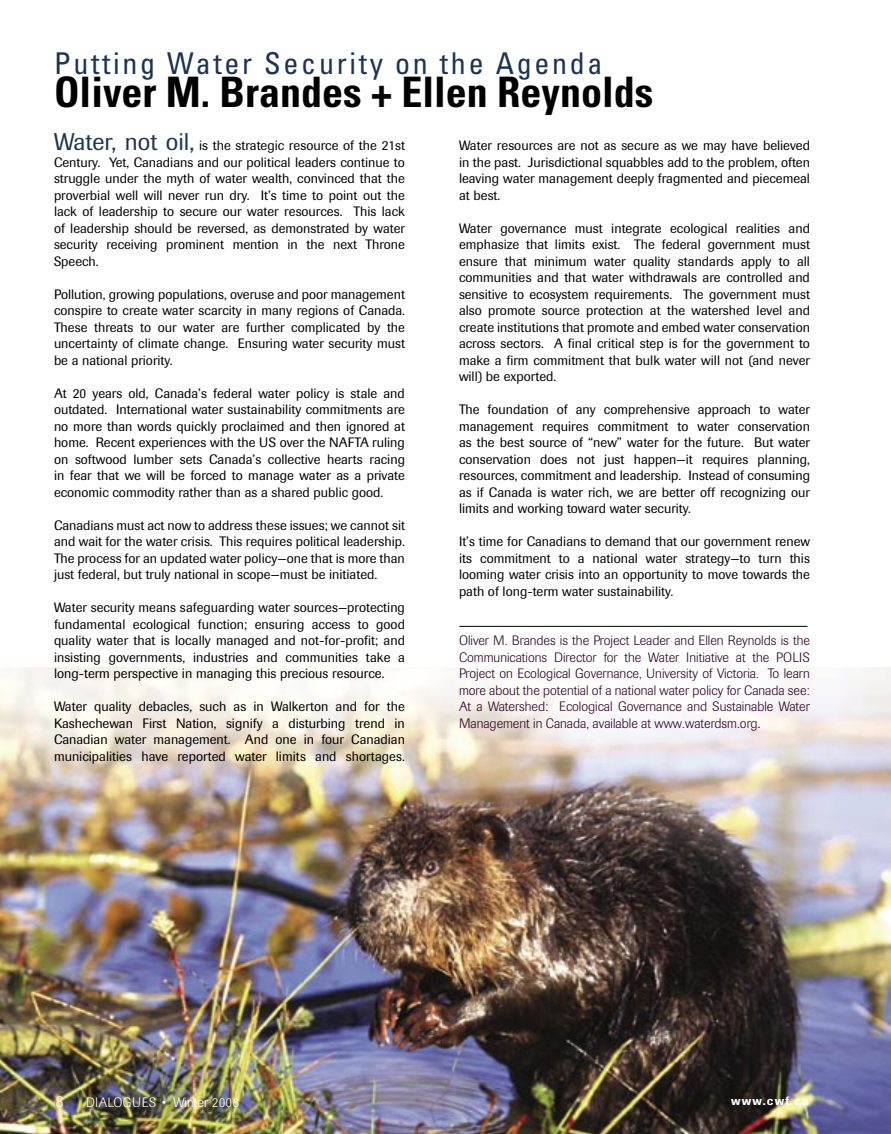
<style>
.page{position:relative;width:891px;height:1134px;background:#fff}
.page>*{position:absolute;margin:0;border:0;box-sizing:border-box;transform-origin:0 0}
.t1{font:700 condensed 42px "Univers";color:#000}
.t2{font:condensed 30px "Univers";letter-spacing:.09em;color:#1c3453}
.t3{font:300 16.5px "Imago";color:#fff}
.t4{font:13.5px/16.5px "Imago";color:#000;text-align:justify}
.t5{font:300 13.5px/16.5px "Imago";color:#2d0029;text-align:justify}
.t6{font:300 13.5px "Imago";letter-spacing:.01em;color:#fff}
.Index_body{font:500 12px "Imago";letter-spacing:.1em;color:#fff}
.s1{font-weight:400;font-style:italic}
.s2{font-size:24px;color:#1c3453}
</style>
<div class="page">
<img style="left:0;top:668px;width:891px;height:466px">
<hr style="left:459px;top:626px;width:349px;height:1px;background:#000">
<p class="t2" style="left:54px;top:44px;width:550px">Putting Water Security on the Agenda</p>
<p class="t1" style="left:54px;top:66px;width:601px">Oliver M. Brandes + Ellen Reynolds</p>
<p class="t4" style="left:459px;top:138px;width:353px">Water resources are not as secure as we may have believed in the past. Jurisdictional squabbles add to the problem, often leaving water management deeply fragmented and piecemeal at best.</p>
<p class="t4" style="left:459px;top:220px;width:353px">Water governance must integrate ecological realities and emphasize that limits exist. The federal government must ensure that minimum water quality standards apply to all communities and that water withdrawals are controlled and sensitive to ecosystem requirements. The government must also promote source protection at the watershed level and create institutions that promote and embed water conservation across sectors. A final critical step is for the government to make a firm commitment that bulk water will not (and never will) be exported.</p>
<p class="t4" style="left:459px;top:402px;width:353px">The foundation of any comprehensive approach to water management requires commitment to water conservation as the best source of “new” water for the future. But water conservation does not just happen—it requires planning, resources, commitment and leadership. Instead of consuming as if Canada is water rich, we are better off recognizing our limits and working toward water security.</p>
<p class="t4" style="left:459px;top:534px;width:353px">It’s time for Canadians to demand that our government renew its commitment to a national water strategy—to turn this looming water crisis into an opportunity to move towards the path of long-term water sustainability.</p>
<p class="t5" style="left:459px;top:633px;width:352px">Oliver M. Brandes is the Project Leader and Ellen Reynolds is the Communications Director for the Water Initiative at the POLIS Project on Ecological Governance, University of Victoria. To learn more about the potential of a national water policy for Canada see:<br>At a Watershed: Ecological Governance and Sustainable Water Management in Canada, available at www.waterdsm.org<span class="s1">.</span></p>
<p class="t4" style="left:54px;top:137px;width:353px"><span class="s2">Water, not oil,</span> is the strategic resource of the 21st Century. Yet, Canadians and our political leaders continue to struggle under the myth of water wealth, convinced that the proverbial well will never run dry. It’s time to point out the lack of leadership to secure our water resources. This lack of leadership should be reversed, as demonstrated by water security receiving prominent mention in the next Throne Speech.</p>
<p class="t4" style="left:54px;top:286px;width:353px">Pollution, growing populations, overuse and poor management conspire to create water scarcity in many regions of Canada.<br>These threats to our water are further complicated by the uncertainty of climate change. Ensuring water security must be a national priority.</p>
<p class="t4" style="left:54px;top:385px;width:352px">At 20 years old, Canada’s federal water policy is stale and outdated. International water sustainability commitments are no more than words quickly proclaimed and then ignored at home. Recent experiences with the US over the NAFTA ruling on softwood lumber sets Canada’s collective hearts racing in fear that we will be forced to manage water as a private economic commodity rather than as a shared public good.</p>
<p class="t4" style="left:54px;top:517px;width:353px">Canadians must act now to address these issues; we cannot sit and wait for the water crisis. This requires political leadership.<br>The process for an updated water policy—one that is more than just federal, but truly national in scope—must be initiated.</p>
<p class="t4" style="left:54px;top:599px;width:353px">Water security means safeguarding water sources—protecting fundamental ecological function; ensuring access to good quality water that is locally managed and not-for-profit; and insisting governments, industries and communities take a long-term perspective in managing this precious resource.</p>
<p class="t4" style="left:54px;top:698px;width:353px">Water quality debacles, such as in Walkerton and for the Kashechewan First Nation, signify a disturbing trend in Canadian water management. And one in four Canadian municipalities have reported water limits and shortages.</p>
<p class="t3" style="left:56px;top:1092px;width:10px">8</p>
<p class="t6" style="left:86px;top:1095px;width:155px">DIALOGUES • Winter 2006</p>
<p class="Index_body" style="left:731px;top:1093px;width:79px">www.cwf.ca</p>
</div>
